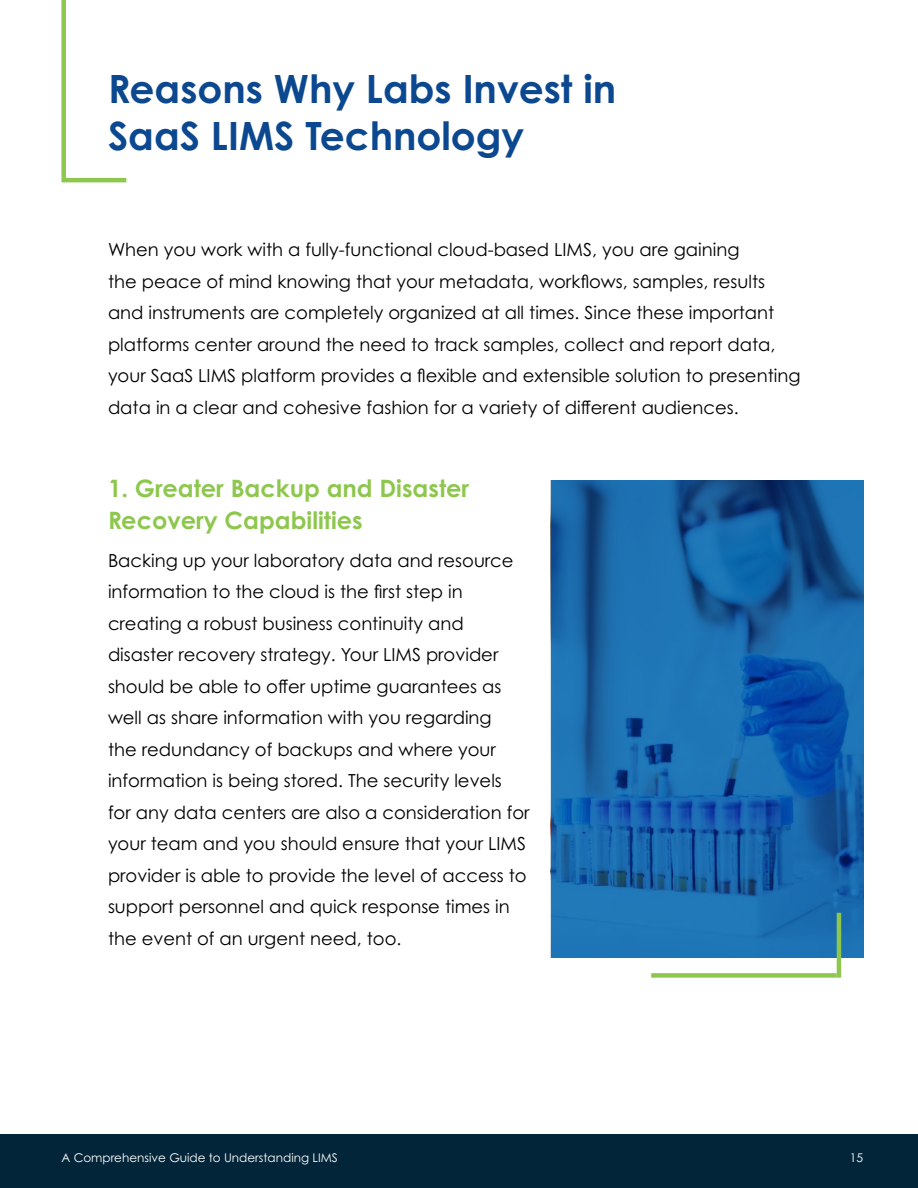
<style>
.page{position:relative;width:918px;height:1188px;background:#fff}
.page>*{position:absolute;margin:0;border:0;box-sizing:border-box;transform-origin:0 0}
.t1{font:700 39px/46.8px "Century Gothic Pro";color:#0c4890}
.t2{font:700 24px/31.5px "Century Gothic Pro";color:#8ec74e}
.t3{font:18px/31.5px "Century Gothic Pro";color:#000}
.t4{font:12px "Century Gothic Pro";color:#fff}
</style>
<div class="page">
<div style="left:0;top:1134px;width:918px;height:54px;background:#032539"></div>
<div style="left:61px;top:0;width:5px;height:178px;background:#8ec74e"></div>
<hr style="left:61px;top:178px;width:65px;height:4px;background:#8ec74e">
<img style="left:551px;top:480px;width:312px;height:478px">
<div style="left:651px;top:973px;width:186px;height:5px;background:#8ec74e"></div>
<hr style="left:837px;top:913px;width:4px;height:65px;background:#8ec74e">
<h1 class="t1" style="left:108px;top:65px;width:510px">Reasons Why Labs Invest in<br>SaaS LIMS Technology</h1>
<p class="t3" style="left:108px;top:234px;width:694px">When you work with a fully-functional cloud-based LIMS, you are gaining<br>the peace of mind knowing that your metadata, workflows, samples, results and instruments are completely organized at all times. Since these important platforms center around the need to track samples, collect and report data, your SaaS LIMS platform provides a flexible and extensible solution to presenting data in a clear and cohesive fashion for a variety of different audiences.</p>
<h2 class="t2" style="left:108px;top:472px;width:363px">1. Greater Backup and Disaster<br>Recovery Capabilities</h2>
<p class="t3" style="left:108px;top:544px;width:423px">Backing up your laboratory data and resource information to the cloud is the first step in creating a robust business continuity and disaster recovery strategy. Your LIMS provider should be able to offer uptime guarantees as well as share information with you regarding<br>the redundancy of backups and where your information is being stored. The security levels<br>for any data centers are also a consideration for your team and you should ensure that your LIMS provider is able to provide the level of access to support personnel and quick response times in the event of an urgent need, too.</p>
<p class="t4" style="left:61px;top:1150px;width:278px">A Comprehensive Guide to Understanding LIMS</p>
<p class="t4" style="left:850px;top:1150px;width:15px">15</p>
</div>
